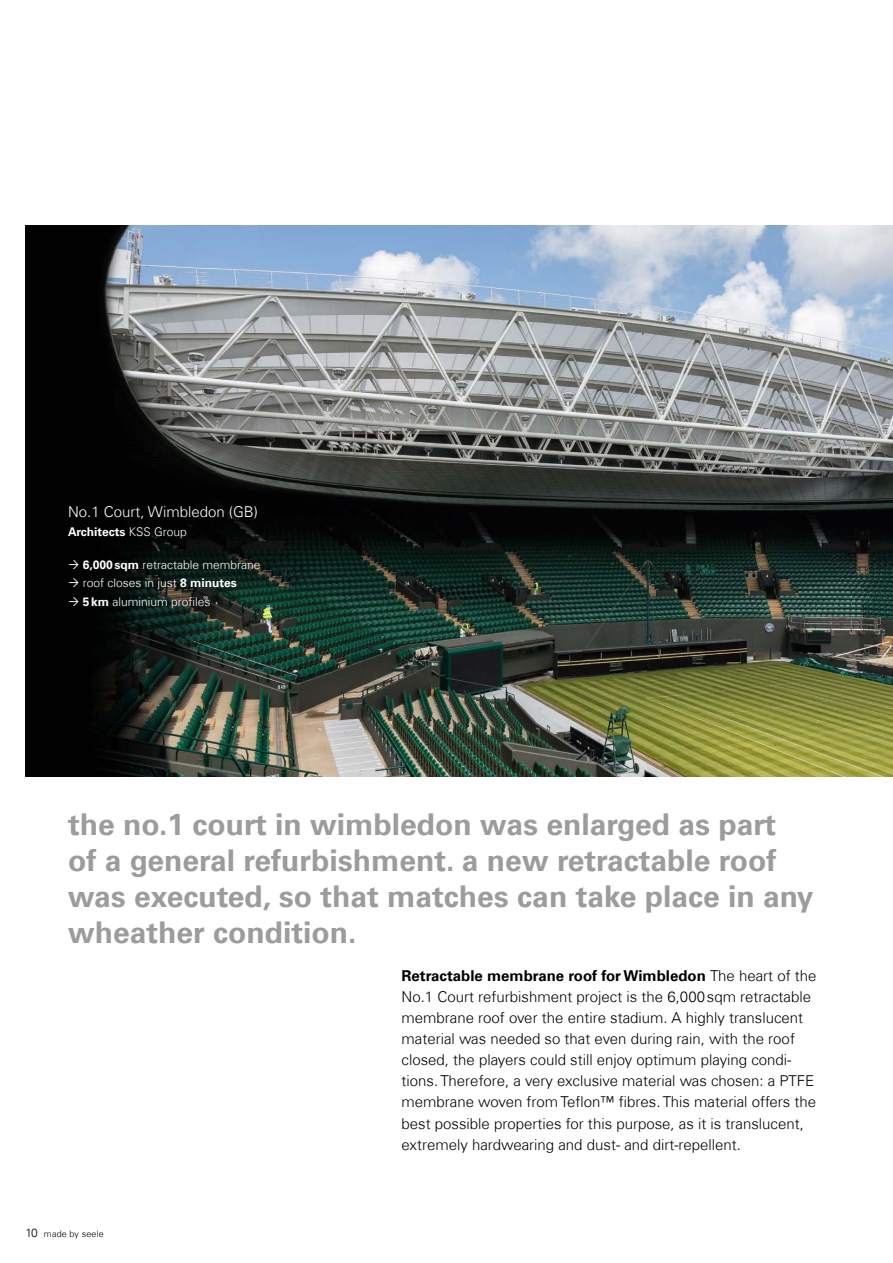
<style>
.page{position:relative;width:893px;height:1263px;background:#fff}
.page>*{position:absolute;margin:0;border:0;box-sizing:border-box;transform-origin:0 0}
.t1{font:700 30px/36px "Univers Com 65";color:#9c9c9d}
.t2{font:300 15px/21px "Univers Com 45";color:#000}
.t3{font:700 15px "Univers Com 65";color:#000}
.t4{font:300 15px "Univers Com 45";color:#fff}
.t5{font:300 12px/18.6px "Univers Com 45";color:#fff}
.t6{font:700 12px "Univers Com 65";color:#fff}
.t7{font:300 9px "Univers Com 45";letter-spacing:.015em;color:#000}
.s1{font-family:"Univers Com 45";font-weight:300}
.s2{font-family:"Univers Com 65";font-weight:700}
.s3{font-size:12px}
</style>
<div class="page">
<img style="left:26px;top:225px;width:867px;height:551px">
<svg style="left:69px;top:560px;width:10px;height:9px"></svg>
<svg style="left:69px;top:578px;width:10px;height:9px"></svg>
<svg style="left:69px;top:597px;width:10px;height:9px"></svg>
<p class="t4" style="left:68px;top:502px;width:192px">No.1 Court, Wimbledon (GB)</p>
<p class="t6" style="left:68px;top:524px;width:120px">Architects <span class="s1">KSS Group</span></p>
<p class="t5" style="left:83px;top:555px;width:179px"><span class="s2">6,000sqm</span> retractable membrane roof closes in just <span class="s2">8 minutes<br>5km</span> aluminium profiles</p>
<h1 class="t1" style="left:68px;top:807px;width:747px">the no.1 court in wimbledon was enlarged as part<br>of a general refurbishment. a new retractable roof was executed, so that matches can take place in any wheather condition.</h1>
<p class="t3" style="left:402px;top:967px;width:416px">Retractable membrane roof for Wimbledon <span class="s1">The heart of the</span></p>
<p class="t2" style="left:402px;top:987px;width:416px">No.1 Court refurbishment project is the 6,000sqm retractable membrane roof over the entire stadium. A highly translucent material was needed so that even during rain, with the roof closed, the players could still enjoy optimum playing condi&shy;tions. Therefore, a very exclusive material was chosen: a PTFE membrane woven from Teflon™ fibres. This material offers the best possible properties for this purpose, as it is translucent, extremely hardwearing and dust- and dirt-repellent.</p>
<p class="t7" style="left:26px;top:1229px;width:80px"><span class="s3">10</span> made by seele</p>
</div>
